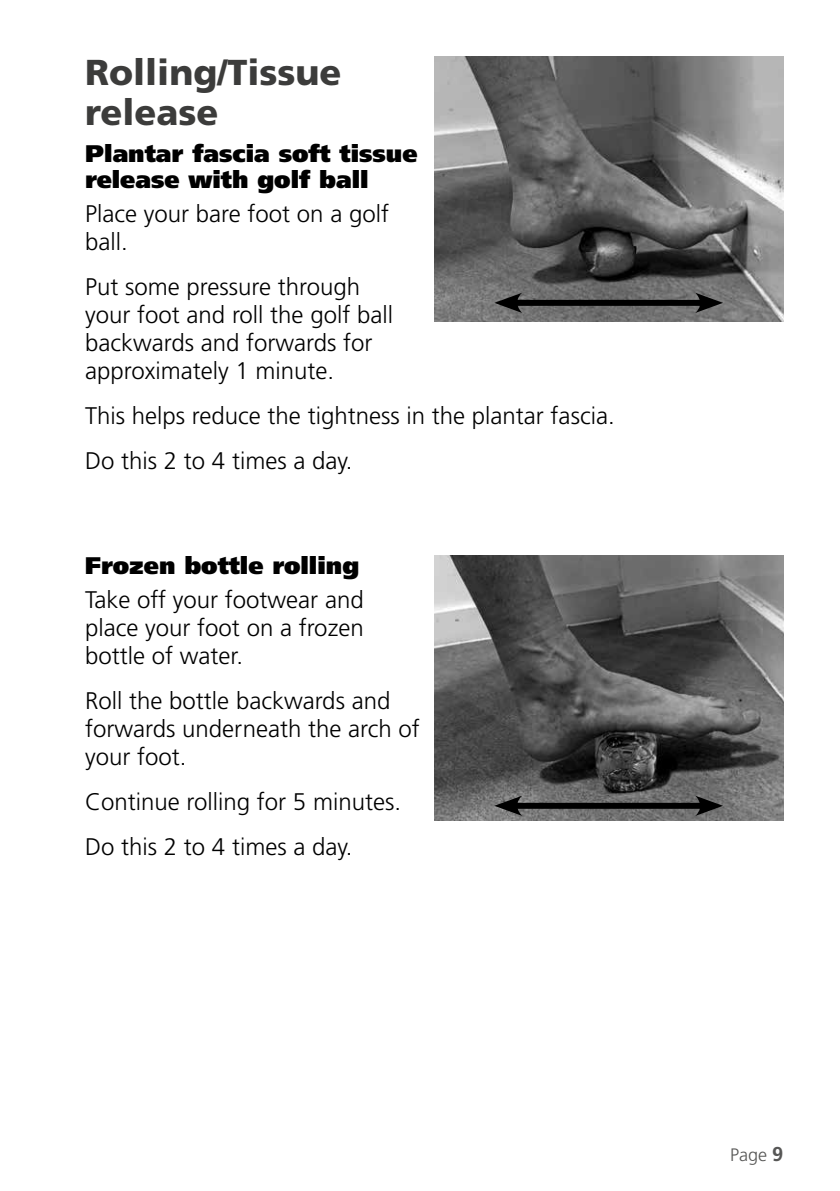
<style>
.page{position:relative;width:840px;height:1191px;background:#fff}
.page>*{position:absolute;margin:0;border:0;box-sizing:border-box;transform-origin:0 0}
.t1{font:900 36px/40px "Frutiger";color:#3c3c3b}
.t2{font:300 24px/28px "Frutiger";color:#000}
.t3{font:900 24px/26px "Frutiger";color:#000}
.t4{font:300 18px "Frutiger";color:#575756}
.s1{font-weight:700;font-size:20px}
</style>
<div class="page">
<img style="left:434px;top:57px;width:348px;height:265px">
<img style="left:434px;top:556px;width:348px;height:265px">
<div style="left:511px;top:300px;width:194px;height:6px;background:#000"></div>
<svg style="left:494px;top:293px;width:28px;height:20px"></svg>
<svg style="left:694px;top:293px;width:28px;height:20px"></svg>
<div style="left:511px;top:803px;width:194px;height:6px;background:#000"></div>
<svg style="left:494px;top:795px;width:28px;height:21px"></svg>
<svg style="left:694px;top:795px;width:28px;height:21px"></svg>
<h1 class="t1" style="left:85px;top:52px;width:258px">Rolling/Tissue release</h1>
<p class="t3" style="left:85px;top:140px;width:334px">Plantar fascia soft tissue release with golf ball</p>
<p class="t2" style="left:85px;top:199px;width:305px">Place your bare foot on a golf ball.</p>
<p class="t2" style="left:85px;top:272px;width:309px">Put some pressure through your foot and roll the golf ball backwards and forwards for approximately 1 minute.</p>
<p class="t2" style="left:85px;top:393px;width:530px;line-height:45px">This helps reduce the tightness in the plantar fascia.<br>Do this 2 to 4 times a day.</p>
<p class="t3" style="left:85px;top:552px;width:275px">Frozen bottle rolling</p>
<p class="t2" style="left:85px;top:585px;width:280px;text-align:justify">Take off your footwear and place your foot on a frozen bottle of water.</p>
<p class="t2" style="left:85px;top:686px;width:336px">Roll the bottle backwards and forwards underneath the arch of your foot.</p>
<p class="t2" style="left:85px;top:779px;width:317px;line-height:45px">Continue rolling for 5 minutes.<br>Do this 2 to 4 times a day.</p>
<p class="t4" style="left:729px;top:1144px;width:55px">Page <span class="s1">9</span></p>
</div>
